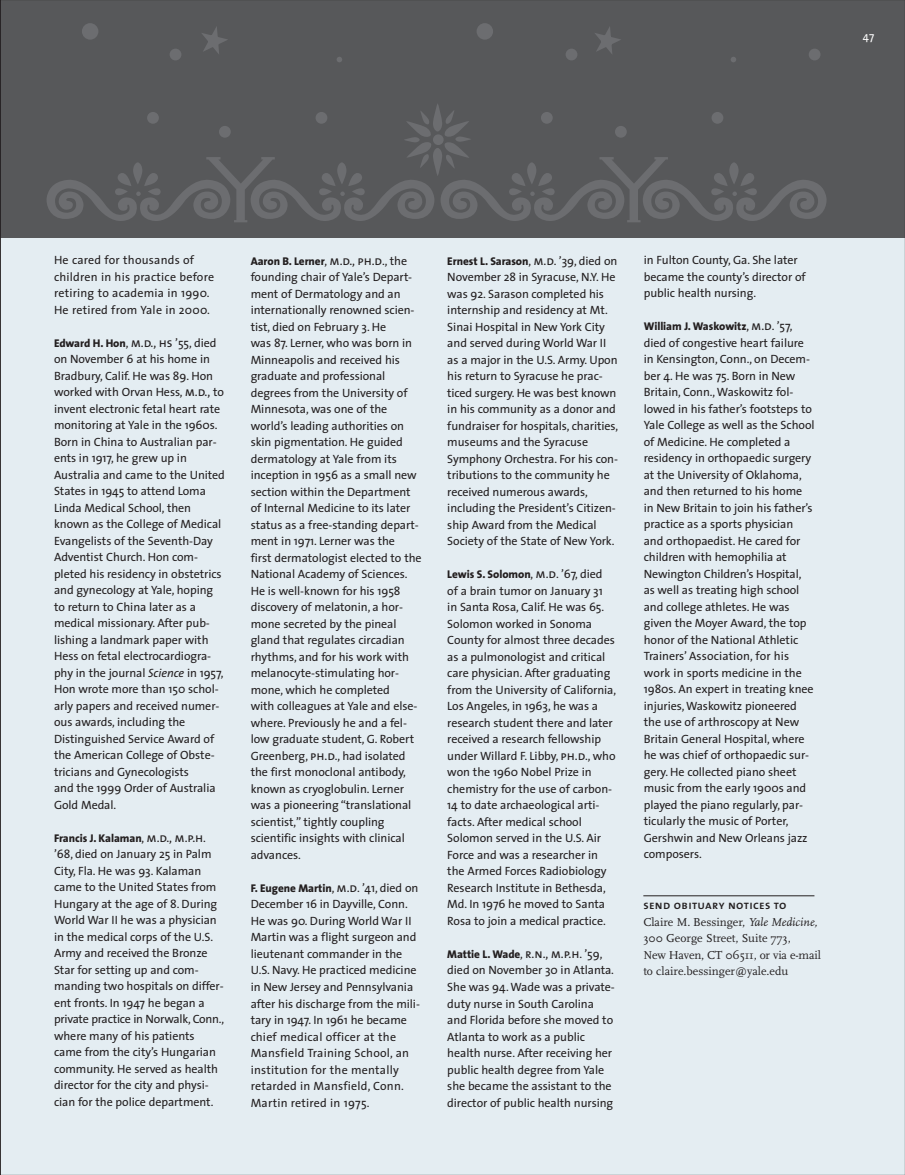
<style>
.page{position:relative;width:905px;height:1175px;background:#fff}
.page>*{position:absolute;margin:0;border:0;box-sizing:border-box;transform-origin:0 0}
.t1{font:12px/16.5px "The Sans";letter-spacing:-.005em;color:#231f20}
.t2{font:12px/16.5px "Scala";color:#231f20}
.t3{font:12px/16.5px "The Sans";letter-spacing:.02em;color:#231f20}
.t4{font:12px "The Sans Semi Bold Caps";letter-spacing:.03em;color:#231f20}
.t5{font:800 11.25px "The Sans";letter-spacing:-.005em;color:#231f20}
.t6{font:11.25px "The Sans";color:#fff}
.s1{font-weight:400;font-size:12px}
.s2{font-family:"The Sans Caps";font-weight:400;font-size:12.75px}
.s3{font-family:"The Sans Caps";font-size:12.75px}
.s4{font-style:italic}
</style>
<div class="page">
<div style="left:0;top:0;width:904px;height:1174px;background:#e4edf2"></div>
<div style="left:0;top:0;width:904px;height:238px;background:#57585a"></div>
<svg style="left:47px;top:104px;width:780px;height:118px"></svg>
<div style="left:433px;top:134px;width:10px;height:11px;background:#6c6d70;border-radius:50%"></div>
<svg style="left:202px;top:27px;width:26px;height:27px"></svg>
<svg style="left:595px;top:27px;width:26px;height:27px"></svg>
<div style="left:82px;top:23px;width:16px;height:17px;background:#6c6d70;border-radius:50%"></div>
<div style="left:476px;top:23px;width:17px;height:17px;background:#6c6d70;border-radius:50%"></div>
<div style="left:147px;top:112px;width:12px;height:12px;background:#6c6d70;border-radius:50%"></div>
<div style="left:315px;top:112px;width:12px;height:12px;background:#6c6d70;border-radius:50%"></div>
<div style="left:219px;top:126px;width:12px;height:12px;background:#6c6d70;border-radius:50%"></div>
<div style="left:170px;top:49px;width:11px;height:11px;background:#6c6d70;border-radius:50%"></div>
<div style="left:565px;top:49px;width:12px;height:11px;background:#6c6d70;border-radius:50%"></div>
<div style="left:808px;top:49px;width:12px;height:11px;background:#6c6d70;border-radius:50%"></div>
<div style="left:615px;top:126px;width:11px;height:12px;background:#6c6d70;border-radius:50%"></div>
<div style="left:541px;top:112px;width:11px;height:12px;background:#6c6d70;border-radius:50%"></div>
<div style="left:711px;top:112px;width:12px;height:12px;background:#6c6d70;border-radius:50%"></div>
<svg style="left:337px;top:57px;width:5px;height:5px"></svg>
<svg style="left:731px;top:57px;width:5px;height:5px"></svg>
<hr style="left:643px;top:895px;width:171px;height:1px;background:#231f20">
<p class="t6" style="left:862px;top:31px;width:13px">47</p>
<p class="t3" style="left:54px;top:253px;width:161px">He cared for thousands of children in his practice before retiring to academia in 1990.<br>He retired from Yale in 2000.</p>
<p class="t5" style="left:54px;top:338px;width:164px">Edward H. Hon<span class="s1">,</span> <span class="s2">m.d., hs</span> <span class="s1">’55, died</span></p>
<p class="t1" style="left:54px;top:352px;width:172px">on November 6 at his home in<br>Bradbury, Calif. He was 89. Hon worked with Orvan Hess, <span class="s3">m.d.,</span> to invent electronic fetal heart rate monitoring at Yale in the 1960s.<br>Born in China to Australian par&shy;ents in 1917, he grew up in<br>Australia and came to the United<br>States in 1945 to attend Loma<br>Linda Medical School, then known as the College of Medical<br>Evangelists of the Seventh-Day<br>Adventist Church. Hon com&shy;pleted his residency in obstetrics and gynecology at Yale, hoping to return to China later as a medical missionary. After pub&shy;lishing a landmark paper with<br>Hess on fetal electrocardiogra&shy;phy in the journal <span class="s4">Science</span> in 1957,<br>Hon wrote more than 150 schol&shy;arly papers and received numer&shy;ous awards, including the<br>Distinguished Service Award of the American College of Obste&shy;tricians and Gynecologists<br>and the 1999 Order of Australia<br>Gold Medal.</p>
<p class="t5" style="left:54px;top:833px;width:153px">Francis J. Kalaman<span class="s1">,</span> <span class="s2">m.d., m.p.h</span><span class="s1">.</span></p>
<p class="t1" style="left:54px;top:847px;width:172px">’68, died on January 25 in Palm<br>City, Fla. He was 93. Kalaman came to the United States from<br>Hungary at the age of 8. During<br>World War II he was a physician in the medical corps of the U.S.<br>Army and received the Bronze<br>Star for setting up and com&shy;manding two hospitals on differ&shy;ent fronts. In 1947 he began a private practice in Norwalk, Conn., where many of his patients came from the city’s Hungarian community. He served as health director for the city and physi&shy;cian for the police department.</p>
<p class="t5" style="left:251px;top:256px;width:158px">Aaron B. Lerner<span class="s1">,</span> <span class="s2">m.d., ph.d</span><span class="s1">., the</span></p>
<p class="t1" style="left:251px;top:270px;width:172px">founding chair of Yale’s Depart&shy;ment of Dermatology and an internationally renowned scien&shy;tist, died on February 3. He<br>was 87. Lerner, who was born in<br>Minneapolis and received his graduate and professional degrees from the University of<br>Minnesota, was one of the world’s leading authorities on skin pigmentation. He guided dermatology at Yale from its inception in 1956 as a small new section within the Department of Internal Medicine to its later status as a free-standing depart&shy;ment in 1971. Lerner was the<br>first dermatologist elected to the<br>National Academy of Sciences.<br>He is well-known for his 1958 discovery of melatonin, a hor&shy;mone secreted by the pineal gland that regulates circadian rhythms, and for his work with melanocyte-stimulating hor&shy;mone, which he completed<br>with colleagues at Yale and else&shy;where. Previously he and a fel&shy;low graduate student, G. Robert<br>Greenberg, <span class="s3">ph.d</span>., had isolated the first monoclonal antibody, known as cryoglobulin. Lerner was a pioneering “translational scientist,” tightly coupling scientific insights with clinical advances.</p>
<p class="t5" style="left:251px;top:883px;width:169px">F. Eugene Martin<span class="s1">,</span> <span class="s2">m.d</span><span class="s1">. ’41, died on</span></p>
<p class="t1" style="left:251px;top:897px;width:171px">December 16 in Dayville, Conn.<br>He was 90. During World War II<br>Martin was a flight surgeon and lieutenant commander in the<br>U.S. Navy. He practiced medicine in New Jersey and Pennsylvania after his discharge from the mili&shy;tary in 1947. In 1961 he became chief medical officer at the<br>Mansfield Training School, an institution for the mentally retarded in Mansfield, Conn.<br>Martin retired in 1975.</p>
<p class="t5" style="left:447px;top:256px;width:172px">Ernest L. Sarason<span class="s1">,</span> <span class="s2">m.d</span><span class="s1">. ’39, died on</span></p>
<p class="t1" style="left:447px;top:270px;width:172px">November 28 in Syracuse, N.Y. He was 92. Sarason completed his internship and residency at Mt.<br>Sinai Hospital in New York City and served during World War II as a major in the U.S. Army. Upon his return to Syracuse he prac&shy;ticed surgery. He was best known in his community as a donor and fundraiser for hospitals, charities, museums and the Syracuse<br>Symphony Orchestra. For his con&shy;tributions to the community he received numerous awards, including the President’s Citizen&shy;ship Award from the Medical<br>Society of the State of New York.</p>
<p class="t5" style="left:447px;top:570px;width:157px">Lewis S. Solomon<span class="s1">,</span> <span class="s2">m.d</span><span class="s1">. ’67, died</span></p>
<p class="t1" style="left:447px;top:583px;width:170px">of a brain tumor on January 31<br>in Santa Rosa, Calif. He was 65.<br>Solomon worked in Sonoma<br>County for almost three decades as a pulmonologist and critical care physician. After graduating from the University of California,<br>Los Angeles, in 1963, he was a research student there and later received a research fellowship under Willard F. Libby, <span class="s3">ph.d</span>., who won the 1960 Nobel Prize in chemistry for the use of carbon-<br>14 to date archaeological arti&shy;facts. After medical school<br>Solomon served in the U.S. Air<br>Force and was a researcher in the Armed Forces Radiobiology<br>Research Institute in Bethesda,<br>Md. In 1976 he moved to Santa<br>Rosa to join a medical practice.</p>
<p class="t5" style="left:447px;top:949px;width:157px">Mattie L. Wade<span class="s1">,</span> <span class="s2">r.n., m.p.h</span><span class="s1">. ’59,</span></p>
<p class="t1" style="left:447px;top:963px;width:169px">died on November 30 in Atlanta.<br>She was 94. Wade was a private&shy;duty nurse in South Carolina and Florida before she moved to<br>Atlanta to work as a public health nurse. After receiving her public health degree from Yale she became the assistant to the director of public health nursing</p>
<p class="t1" style="left:643px;top:253px;width:163px">in Fulton County, Ga. She later became the county’s director of public health nursing.</p>
<p class="t5" style="left:643px;top:322px;width:150px">William J. Waskowitz<span class="s1">,</span> <span class="s2">m.d</span><span class="s1">. ’57,</span></p>
<p class="t1" style="left:643px;top:335px;width:172px">died of congestive heart failure in Kensington, Conn., on Decem&shy;ber 4. He was 75. Born in New<br>Britain, Conn., Waskowitz fol&shy;lowed in his father’s footsteps to<br>Yale College as well as the School of Medicine. He completed a residency in orthopaedic surgery at the University of Oklahoma, and then returned to his home in New Britain to join his father’s practice as a sports physician and orthopaedist. He cared for children with hemophilia at<br>Newington Children’s Hospital, as well as treating high school and college athletes. He was given the Moyer Award, the top honor of the National Athletic<br>Trainers’ Association, for his work in sports medicine in the<br>1980s. An expert in treating knee injuries, Waskowitz pioneered the use of arthroscopy at New<br>Britain General Hospital, where he was chief of orthopaedic sur&shy;gery. He collected piano sheet music from the early 1900s and played the piano regularly, par&shy;ticularly the music of Porter,<br>Gershwin and New Orleans jazz composers.</p>
<p class="t4" style="left:643px;top:901px;width:145px">send obituary notices to</p>
<p class="t2" style="left:643px;top:914px;width:179px">Claire M. Bessinger, <span class="s4">Yale Medicine,<br></span>300 George Street, Suite 773,<br>New Haven, CT 06511, or via e-mail to claire.bessinger@yale.edu</p>
</div>
